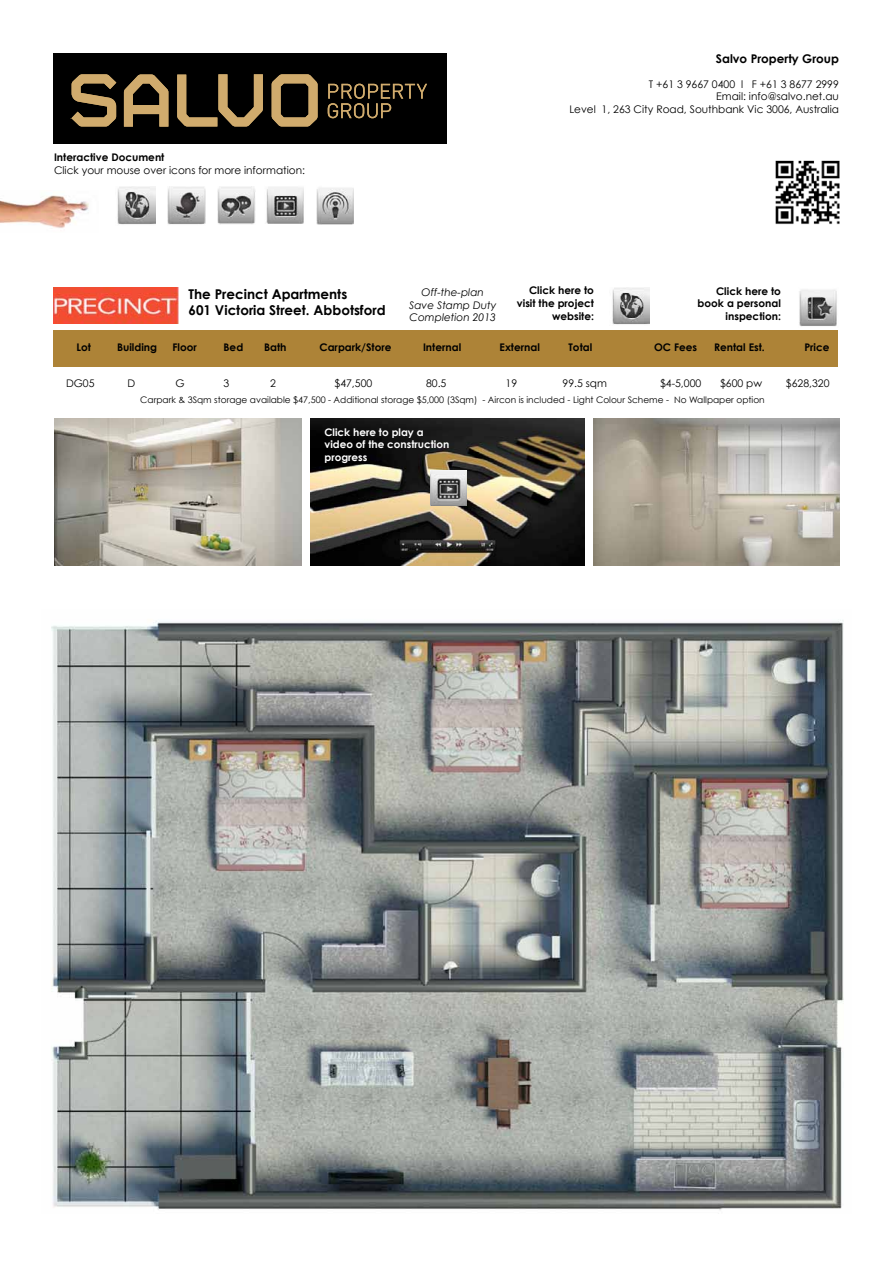
<style>
.page{position:relative;width:893px;height:1263px;background:#fff}
.page>*{position:absolute;margin:0;border:0;box-sizing:border-box;transform-origin:0 0}
.t1{font:700 13.5px/16.2px "Century Gothic";color:#000}
.t2{font:700 12px "Century Gothic";color:#000}
.t3{font:10.5px/12.6px "Century Gothic";color:#000;text-align:right}
.t4{font:700 10.5px/12.6px "Century Gothic";color:#000;text-align:right}
.t5{font:italic 10.5px/12.6px "Century Gothic";color:#000;text-align:center}
.t6{font:700 10.35px/12.5px "Century Gothic";color:#fff}
.t7{font:9px "Century Gothic";color:#000}
</style>
<div class="page">
<img style="left:0;top:195px;width:89px;height:33px">
<img style="left:168px;top:187px;width:37px;height:38px">
<img style="left:117px;top:187px;width:38px;height:38px">
<img style="left:266px;top:187px;width:38px;height:37px">
<img style="left:217px;top:187px;width:38px;height:38px">
<img style="left:316px;top:188px;width:37px;height:37px">
<div style="left:53px;top:53px;width:393px;height:90px;background:#000"></div>
<svg style="left:177px;top:74px;width:86px;height:52px"></svg>
<svg style="left:272px;top:74px;width:46px;height:52px"></svg>
<svg style="left:70px;top:74px;width:46px;height:52px"></svg>
<svg style="left:124px;top:74px;width:44px;height:53px"></svg>
<svg style="left:328px;top:84px;width:99px;height:34px"></svg>
<img style="left:775px;top:160px;width:65px;height:65px">
<img style="left:51px;top:620px;width:793px;height:590px">
<img style="left:54px;top:288px;width:124px;height:35px">
<div style="left:53px;top:330px;width:785px;height:37px;background:#ad8337"></div>
<img style="left:799px;top:289px;width:38px;height:38px">
<img style="left:612px;top:287px;width:37px;height:38px">
<img style="left:311px;top:418px;width:274px;height:147px">
<img style="left:594px;top:418px;width:245px;height:147px">
<img style="left:54px;top:418px;width:248px;height:147px">
<img style="left:430px;top:470px;width:36px;height:36px">
<p class="t4" style="left:54px;top:151px;width:112px">Interactive Document</p>
<p class="t3" style="left:54px;top:164px;width:253px">Click your mouse over icons for more information:</p>
<p class="t2" style="left:716px;top:51px;width:125px">Salvo Property Group</p>
<p class="t3" style="left:569px;top:78px;width:271px">T +61 3 9667 0400 l F +61 3 8677 2999<br>Email: info@salvo.net.au<br>Level 1, 263 City Road, Southbank Vic 3006, Australia</p>
<p class="t1" style="left:189px;top:285px;width:199px">The Precinct Apartments<br>601 Victoria Street. Abbotsford</p>
<p class="t5" style="left:409px;top:286px;width:89px">Off-the-plan<br>Save Stamp Duty<br>Completion 2013</p>
<p class="t4" style="left:517px;top:284px;width:79px">Click here to visit the project website:</p>
<p class="t4" style="left:698px;top:284px;width:85px">Click here to book a personal inspection:</p>
<p class="t4" style="left:77px;top:340px;width:16px">Lot</p>
<p class="t4" style="left:117px;top:340px;width:42px">Building</p>
<p class="t4" style="left:173px;top:340px;width:26px">Floor</p>
<p class="t4" style="left:224px;top:340px;width:21px">Bed</p>
<p class="t4" style="left:264px;top:340px;width:24px">Bath</p>
<p class="t4" style="left:320px;top:340px;width:74px">Carpark/Store</p>
<p class="t4" style="left:423px;top:340px;width:40px">Internal</p>
<p class="t4" style="left:500px;top:340px;width:42px">External</p>
<p class="t4" style="left:569px;top:340px;width:25px">Total</p>
<p class="t4" style="left:654px;top:340px;width:45px">OC Fees</p>
<p class="t4" style="left:714px;top:340px;width:52px">Rental Est.</p>
<p class="t4" style="left:804px;top:340px;width:27px">Price</p>
<p class="t3" style="left:66px;top:377px;width:30px">DG05</p>
<p class="t3" style="left:127px;top:377px;width:9px">D</p>
<p class="t3" style="left:175px;top:377px;width:11px">G</p>
<p class="t3" style="left:223px;top:377px;width:7px">3</p>
<p class="t3" style="left:270px;top:377px;width:7px">2</p>
<p class="t3" style="left:334px;top:377px;width:39px">$47,500</p>
<p class="t3" style="left:426px;top:377px;width:22px">80.5</p>
<p class="t3" style="left:505px;top:377px;width:13px">19</p>
<p class="t3" style="left:562px;top:377px;width:46px">99.5 sqm</p>
<p class="t3" style="left:660px;top:377px;width:43px">$4-5,000</p>
<p class="t3" style="left:720px;top:377px;width:44px">$600 pw</p>
<p class="t3" style="left:786px;top:377px;width:45px">$628,320</p>
<p class="t7" style="left:140px;top:395px;width:626px">Carpark &amp; 3Sqm storage available $47,500 - Additional storage $5,000 (3Sqm) - Aircon is included - Light Colour Scheme - No Wallpaper option</p>
<p class="t6" style="left:324px;top:426px;width:126px">Click here to play a video of the construction progress</p>
</div>
